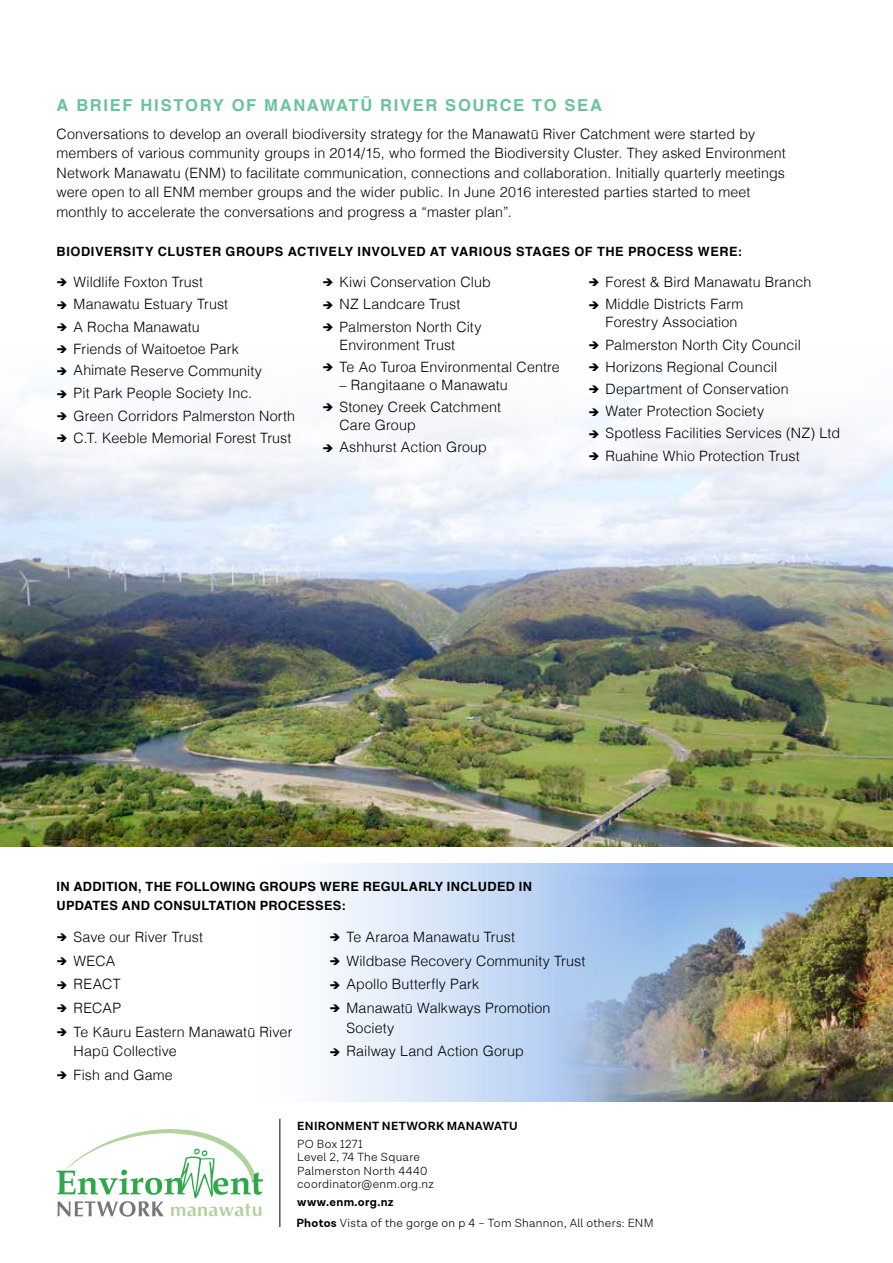
<style>
.page{position:relative;width:893px;height:1263px;background:#fff}
.page>*{position:absolute;margin:0;border:0;box-sizing:border-box;transform-origin:0 0}
.t1{font:700 16.5px "Helvetica";letter-spacing:.105em;color:#6bc399}
.t2{font:300 14.25px/19.5px "Helvetica";letter-spacing:.01em;color:#000}
.t3{font:700 12.75px/19.5px "Helvetica";letter-spacing:.03em;color:#000}
.t4{font:300 12px/13.5px "Lota Grotesque";letter-spacing:.025em;color:#000}
.t5{font:700 12px "Lota Grotesque";letter-spacing:.025em;color:#000}
.s1{font-weight:700}
</style>
<div class="page">
<img style="left:0;top:388px;width:893px;height:458px">
<svg style="left:326px;top:863px;width:567px;height:239px;background:#d0e0f6"></svg>
<img style="left:554px;top:878px;width:339px;height:224px">
<hr style="left:279px;top:1119px;width:1px;height:108px;background:#000">
<svg style="left:57px;top:1129px;width:206px;height:88px"></svg>
<p class="t1" style="left:57px;top:91px;width:547px">A BRIEF HISTORY OF MANAWATŪ RIVER SOURCE TO SEA</p>
<p class="t2" style="left:57px;top:123px;width:731px">Conversations to develop an overall biodiversity strategy for the Manawatū River Catchment were started by members of various community groups in 2014/15, who formed the Biodiversity Cluster. They asked Environment Network Manawatu (ENM) to facilitate communication, connections and collaboration. Initially quarterly meetings were open to all ENM member groups and the wider public. In June 2016 interested parties started to meet monthly to accelerate the conversations and progress a “master plan”.</p>
<p class="t3" style="left:57px;top:242px;width:687px">BIODIVERSITY CLUSTER GROUPS ACTIVELY INVOLVED AT VARIOUS STAGES OF THE PROCESS WERE:</p>
<p class="t2" style="left:57px;top:271px;width:148px">➔ Wildlife Foxton Trust</p>
<p class="t2" style="left:57px;top:294px;width:173px">➔ Manawatu Estuary Trust</p>
<p class="t2" style="left:57px;top:316px;width:145px">➔ A Rocha Manawatu</p>
<p class="t2" style="left:57px;top:338px;width:184px">➔ Friends of Waitoetoe Park</p>
<p class="t2" style="left:57px;top:360px;width:207px">➔ Ahimate Reserve Community</p>
<p class="t2" style="left:57px;top:383px;width:197px">➔ Pit Park People Society Inc.</p>
<p class="t2" style="left:57px;top:405px;width:240px">➔ Green Corridors Palmerston North</p>
<p class="t2" style="left:57px;top:427px;width:236px">➔ C.T. Keeble Memorial Forest Trust</p>
<p class="t2" style="left:323px;top:271px;width:170px">➔ Kiwi Conservation Club</p>
<p class="t2" style="left:323px;top:294px;width:139px">➔ NZ Landcare Trust</p>
<p class="t2" style="left:340px;top:317px;width:143px;line-height:18px;text-indent:-17px">➔ Palmerston North City<br>Environment Trust</p>
<p class="t2" style="left:323px;top:356px;width:239px">➔ Te Ao Turoa Environmental Centre</p>
<p class="t2" style="left:340px;top:374px;width:170px">– Rangitaane o Manawatu</p>
<p class="t2" style="left:340px;top:397px;width:163px;line-height:18px;text-indent:-17px">➔ Stoney Creek Catchment<br>Care Group</p>
<p class="t2" style="left:323px;top:437px;width:166px">➔ Ashhurst Action Group</p>
<p class="t2" style="left:588px;top:271px;width:224px">➔ Forest &amp; Bird Manawatu Branch</p>
<p class="t2" style="left:606px;top:294px;width:139px;line-height:18px;text-indent:-17px">➔ Middle Districts Farm<br>Forestry Association</p>
<p class="t2" style="left:588px;top:334px;width:214px">➔ Palmerston North City Council</p>
<p class="t2" style="left:588px;top:356px;width:190px">➔ Horizons Regional Council</p>
<p class="t2" style="left:588px;top:378px;width:202px">➔ Department of Conservation</p>
<p class="t2" style="left:588px;top:401px;width:177px">➔ Water Protection Society</p>
<p class="t2" style="left:588px;top:422px;width:253px">➔ Spotless Facilities Services (NZ) Ltd</p>
<p class="t2" style="left:588px;top:445px;width:213px">➔ Ruahine Whio Protection Trust</p>
<p class="t3" style="left:57px;top:877px;width:477px">IN ADDITION, THE FOLLOWING GROUPS WERE REGULARLY INCLUDED IN<br>UPDATES AND CONSULTATION PROCESSES:</p>
<p class="t2" style="left:57px;top:926px;width:148px">➔ Save our River Trust</p>
<p class="t2" style="left:57px;top:950px;width:60px">➔ WECA</p>
<p class="t2" style="left:57px;top:973px;width:66px">➔ REACT</p>
<p class="t2" style="left:57px;top:997px;width:66px">➔ RECAP</p>
<p class="t2" style="left:74px;top:1021px;width:220px;text-indent:-17px">➔ Te Kāuru Eastern Manawatū River<br>Hapū Collective</p>
<p class="t2" style="left:57px;top:1064px;width:118px">➔ Fish and Game</p>
<p class="t2" style="left:329px;top:926px;width:187px">➔ Te Araroa Manawatu Trust</p>
<p class="t2" style="left:329px;top:950px;width:257px">➔ Wildbase Recovery Community Trust</p>
<p class="t2" style="left:329px;top:973px;width:151px">➔ Apollo Butterfly Park</p>
<p class="t2" style="left:346px;top:997px;width:206px;text-indent:-17px">➔ Manawatū Walkways Promotion<br>Society</p>
<p class="t2" style="left:329px;top:1040px;width:196px">➔ Railway Land Action Gorup</p>
<p class="t5" style="left:297px;top:1119px;width:222px">ENIRONMENT NETWORK MANAWATU</p>
<p class="t4" style="left:297px;top:1137px;width:138px">PO Box 1271<br>Level 2, 74 The Square<br>Palmerston North 4440 coordinator@enm.org.nz</p>
<p class="t5" style="left:297px;top:1195px;width:98px">www.enm.org.nz</p>
<p class="t4" style="left:296px;top:1216px;width:359px"><span class="s1">Photos</span> Vista of the gorge on p 4 – Tom Shannon, All others: ENM</p>
</div>
